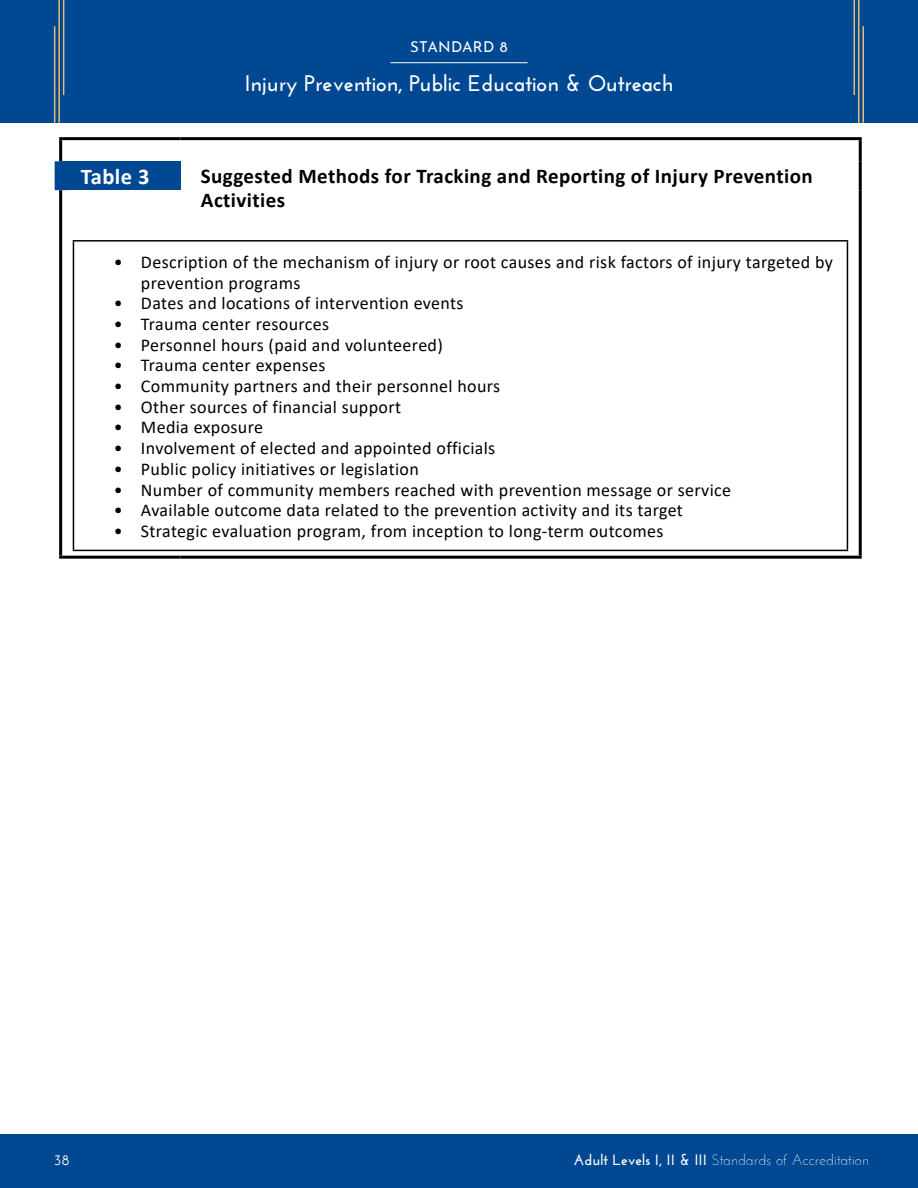
<style>
.page{position:relative;width:918px;height:1188px;background:#fff}
.page>*{position:absolute;margin:0;border:0;box-sizing:border-box;transform-origin:0 0}
.t1{font:700 22.5px "Josefin Sans";color:#fff}
.t2{font:700 22.5px "Calibri";letter-spacing:.02em;color:#fff}
.t3{font:700 21px/24.2px "Calibri";letter-spacing:.02em;color:#000}
.t4{font:18px/20.7px "Calibri";letter-spacing:.02em;color:#000}
.t5{font:300 15px "Josefin Sans";color:#fff}
.t6{font:15px "Josefin Sans";color:#fff}
.t7{font:600 15px "Josefin Sans";color:#fff}
.s1{font-weight:700}
</style>
<div class="page">
<div style="left:0;top:0;width:918px;height:123px;background:#004892"></div>
<hr style="left:54px;top:26px;width:1px;height:97px;background:#e6bc75">
<hr style="left:862px;top:26px;width:2px;height:97px;background:#e6bc75">
<hr style="left:58px;top:0;width:2px;height:123px;background:#e6bc75">
<hr style="left:858px;top:0;width:2px;height:123px;background:#e6bc75">
<hr style="left:63px;top:0;width:1px;height:95px;background:#e6bc75">
<hr style="left:854px;top:0;width:1px;height:95px;background:#e6bc75">
<div style="left:0;top:1134px;width:918px;height:54px;background:#004892"></div>
<hr style="left:390px;top:62px;width:138px;height:1px;background:#fff">
<div style="left:61px;top:161px;width:120px;height:29px;background:#004892"></div>
<hr style="left:59px;top:137px;width:122px;height:3px;background:#000">
<hr style="left:59px;top:140px;width:3px;height:21px;background:#000">
<hr style="left:181px;top:137px;width:681px;height:3px;background:#000">
<hr style="left:859px;top:140px;width:3px;height:21px;background:#000">
<hr style="left:59px;top:219px;width:3px;height:337px;background:#000">
<hr style="left:859px;top:219px;width:3px;height:337px;background:#000">
<hr style="left:59px;top:556px;width:122px;height:3px;background:#000">
<hr style="left:181px;top:556px;width:681px;height:3px;background:#000">
<hr style="left:859px;top:161px;width:3px;height:29px;background:#000">
<hr style="left:859px;top:190px;width:3px;height:29px;background:#000">
<hr style="left:59px;top:190px;width:3px;height:29px;background:#000">
<div style="left:55px;top:161px;width:12px;height:29px;background:#004892"></div>
<hr style="left:73px;top:240px;width:775px;height:2px;background:#000">
<hr style="left:73px;top:242px;width:1px;height:308px;background:#000">
<hr style="left:847px;top:242px;width:1px;height:308px;background:#000">
<hr style="left:73px;top:550px;width:775px;height:1px;background:#000">
<p class="t6" style="left:410px;top:34px;width:21px">STANDARD</p>
<p class="t6" style="left:500px;top:34px;width:9px">8</p>
<p class="t1" style="left:244px;top:70px;width:431px">Injury Prevention, Public Education &amp; Outreach</p>
<p class="t2" style="left:81px;top:161px;width:70px">Table 3</p>
<p class="t3" style="left:201px;top:164px;width:613px">Suggested Methods for Tracking and Reporting of Injury Prevention<br>Activities</p>
<p class="t4" style="left:141px;top:251px;width:694px;text-indent:-27px">• Description of the mechanism of injury or root causes and risk factors of injury targeted by prevention programs</p>
<p class="t4" style="left:114px;top:292px;width:351px">• Dates and locations of intervention events</p>
<p class="t4" style="left:114px;top:313px;width:217px">• Trauma center resources</p>
<p class="t4" style="left:114px;top:334px;width:330px">• Personnel hours (paid and volunteered)</p>
<p class="t4" style="left:114px;top:355px;width:213px">• Trauma center expenses</p>
<p class="t4" style="left:114px;top:375px;width:388px">• Community partners and their personnel hours</p>
<p class="t4" style="left:114px;top:396px;width:289px">• Other sources of financial support</p>
<p class="t4" style="left:114px;top:417px;width:151px">• Media exposure</p>
<p class="t4" style="left:114px;top:437px;width:383px">• Involvement of elected and appointed officials</p>
<p class="t4" style="left:114px;top:458px;width:306px">• Public policy initiatives or legislation</p>
<p class="t4" style="left:114px;top:479px;width:619px">• Number of community members reached with prevention message or service</p>
<p class="t4" style="left:114px;top:499px;width:571px">• Available outcome data related to the prevention activity and its target</p>
<p class="t4" style="left:114px;top:520px;width:551px">• Strategic evaluation program, from inception to long-term outcomes</p>
<p class="t7" style="left:54px;top:1150px;width:17px">38</p>
<p class="t5" style="left:574px;top:1150px;width:297px"><span class="s1">Adult Levels I, II &amp; III</span> Standards of Accreditation</p>
</div>
